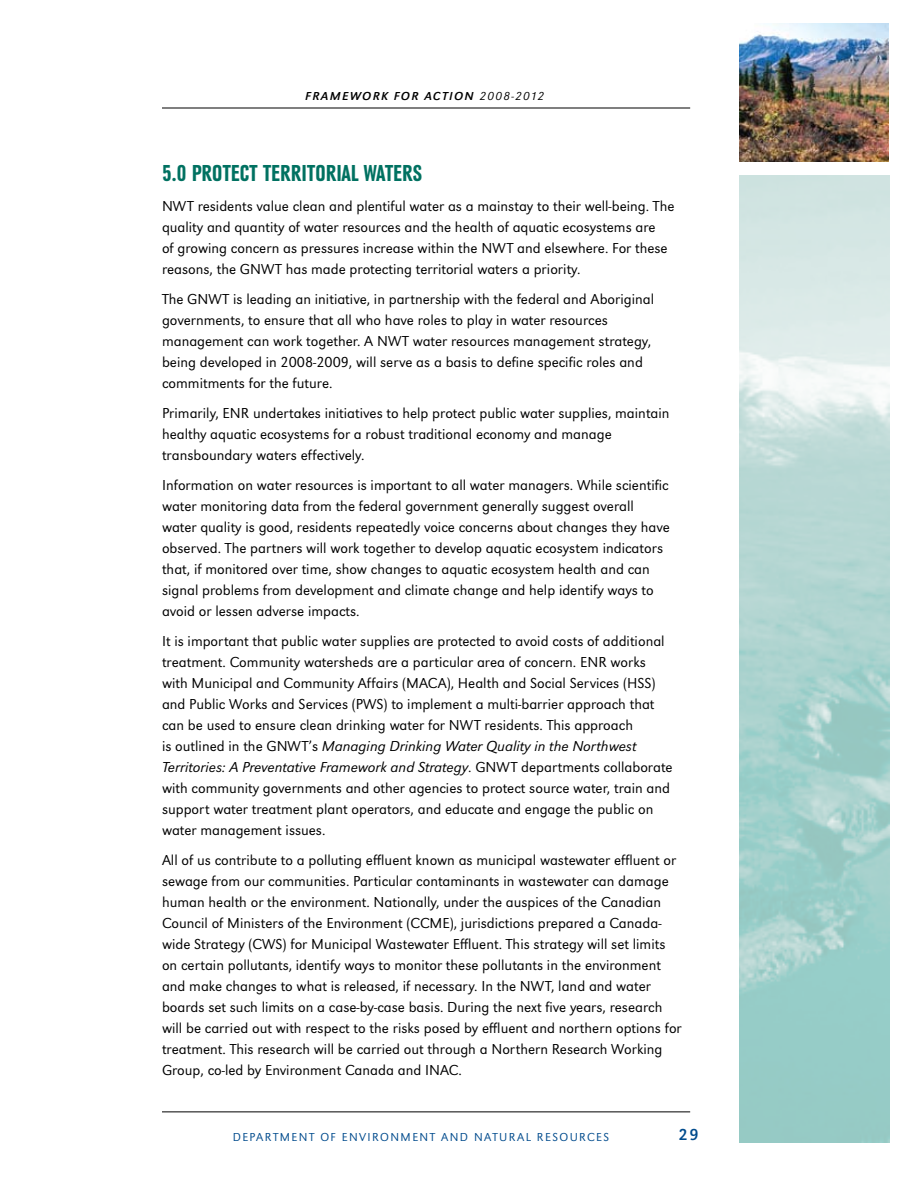
<style>
.page{position:relative;width:918px;height:1188px;background:#fff}
.page>*{position:absolute;margin:0;border:0;box-sizing:border-box;transform-origin:0 0}
.t1{font:700 condensed 24px "URW Grotesk T";color:#007161}
.t2{font:16.5px "URW Grotesk T";color:#004b8d}
.t3{font:15px/21px "URW Grotesk T Ligh";color:#000}
.t4{font:15px/21px "URW Grotesk T Ligh Ital";color:#000}
.t5{font:12px "URW Grotesk T Ligh";letter-spacing:.12em;color:#004b8d}
.t6{font:italic 12px "URW Grotesk T";letter-spacing:.12em;color:#000}
.s1{font-family:"URW Grotesk T Ligh Ital";font-style:normal}
.s2{font-family:"URW Grotesk T Ligh"}
</style>
<div class="page">
<hr style="left:162px;top:108px;width:528px;height:1px;background:#000">
<hr style="left:162px;top:1112px;width:528px;height:1px;background:#000">
<img style="left:739px;top:23px;width:149px;height:139px">
<svg style="left:739px;top:175px;width:151px;height:968px"></svg>
<p class="t6" style="left:305px;top:89px;width:240px">FRAMEWORK FOR ACTION <span class="s1">2008-2012</span></p>
<h1 class="t1" style="left:162px;top:161px;width:262px">5.0 PROTECT TERRITORIAL WATERS</h1>
<p class="t3" style="left:162px;top:196px;width:514px">NWT residents value clean and plentiful water as a mainstay to their well-being. The quality and quantity of water resources and the health of aquatic ecosystems are<br>of growing concern as pressures increase within the NWT and elsewhere. For these reasons, the GNWT has made protecting territorial waters a priority.</p>
<p class="t3" style="left:162px;top:289px;width:494px">The GNWT is leading an initiative, in partnership with the federal and Aboriginal governments, to ensure that all who have roles to play in water resources management can work together. A NWT water resources management strategy, being developed in 2008-2009, will serve as a basis to define specific roles and commitments for the future.</p>
<p class="t3" style="left:162px;top:403px;width:70px">Primarily, ENR</p>
<p class="t3" style="left:162px;top:403px;width:509px;text-indent:91px">undertakes initiatives to help protect public water supplies, maintain healthy aquatic ecosystems for a robust traditional economy and manage transboundary waters effectively.</p>
<p class="t3" style="left:162px;top:475px;width:509px">I nformation on water resources is important to all water managers. While scientific water monitoring data from the federal government generally suggest overall water quality is good, residents repeatedly voice concerns about changes they have observed. The partners will work together to develop aquatic ecosystem indicators that, if monitored over time, show changes to aquatic ecosystem health and can signal problems from development and climate change and help identify ways to avoid or lessen adverse impacts.</p>
<p class="t3" style="left:162px;top:631px;width:504px">It is important that public water supplies are protected to avoid costs of additional treatment. Community watersheds are a particular area of concern. ENR</p>
<p class="t3" style="left:611px;top:652px;width:37px">works</p>
<p class="t3" style="left:162px;top:673px;width:495px;text-align:justify;text-indent:285px">), Health and Social Services (HSS) and Public Works and Services (PWS) to implement a multi-barrier approach that can be used to ensure clean drinking water for NWT residents. This approach</p>
<p class="t4" style="left:162px;top:736px;width:512px"><span class="s2">is outlined in the GN WT’s</span> Managing Drinking Water Quality in the Northwest<br>Territories: A Preventative Framework and Strategy<span class="s2">. GN WT departments collaborate</span></p>
<p class="t3" style="left:162px;top:778px;width:510px">with community governments and other agencies to protect source water, train and support water treatment plant operators, and educate and engage the public on water management issues.</p>
<p class="t3" style="left:162px;top:850px;width:521px">All of us contribute to a polluting effluent known as municipal wastewater effluent or sewage from our communities. Particular contaminants in wastewater can damage human health or the environment. Nationally, under the auspices of the Canadian Council of Ministers of the Environment (CCME), jurisdictions prepared a Canada&shy;wide Strategy (CWS) for M unicipal Wastewater Effluent. This strategy will set limits on certain pollutants, identify ways to monitor these pollutants in the environment and make changes to what is released, if necessary. I n the NWT, land and water boards set such limits on a case-by-case basis. During the next five years, research will be carried out with respect to the risks posed by effluent and northern options for treatment. This research will be carried out through a N orthern Research Working Group, co-led by Environment Canada and INAC.</p>
<p class="t3" style="left:162px;top:673px;width:256px">with M unicipal and Community Affairs (MACA</p>
<p class="t5" style="left:233px;top:1130px;width:378px">Department of Environment and Natural resources</p>
<p class="t2" style="left:678px;top:1125px;width:22px">29</p>
</div>
